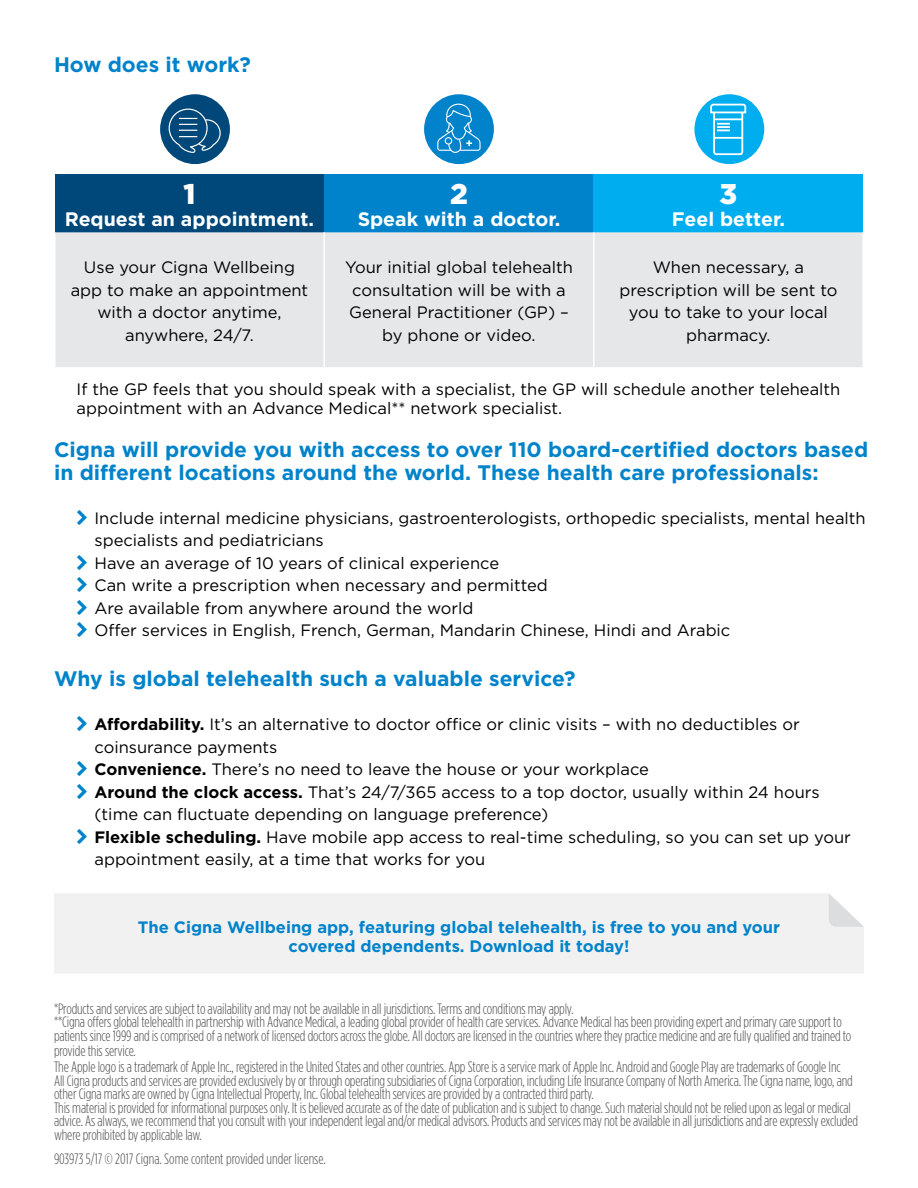
<style>
.page{position:relative;width:918px;height:1188px;background:#fff}
.page>*{position:absolute;margin:0;border:0;box-sizing:border-box;transform-origin:0 0}
.t1{font:900 28.5px "Gotham";color:#fff}
.t2{font:700 21px/22.5px "Gotham";color:#0083ca}
.t3{font:700 19.5px "Gotham";color:#fff}
.t4{font:16.5px/22.5px "Gotham";color:#000101}
.t5{font:700 16.5px/19.5px "Gotham";color:#0083ca;text-align:center}
.t6{font:300 15px/13.5px "Gotham Condensed";letter-spacing:-.01em;color:#4d4d4f}
.s1{font-weight:700}
</style>
<div class="page">
<div style="left:55px;top:174px;width:269px;height:58px;background:#00487a"></div>
<div style="left:324px;top:174px;width:270px;height:58px;background:#0083ca"></div>
<div style="left:594px;top:174px;width:269px;height:58px;background:#00aeef"></div>
<div style="left:56px;top:232px;width:806px;height:135px;background:#e6e7e8"></div>
<hr style="left:324px;top:232px;width:1px;height:135px;background:#fff">
<hr style="left:593px;top:232px;width:1px;height:135px;background:#fff">
<div style="left:160px;top:94px;width:70px;height:70px;background:#00487a;border-radius:50%"></div>
<div style="left:424px;top:94px;width:70px;height:70px;background:#0083ca;border-radius:50%"></div>
<div style="left:694px;top:94px;width:70px;height:70px;background:#00aeef;border-radius:50%"></div>
<svg style="left:437px;top:104px;width:44px;height:49px"></svg>
<svg style="left:710px;top:103px;width:37px;height:53px"></svg>
<svg style="left:169px;top:109px;width:52px;height:44px"></svg>
<div style="left:54px;top:893px;width:810px;height:80px;background:#f1f1f2"></div>
<svg style="left:829px;top:893px;width:35px;height:34px"></svg>
<h2 class="t2" style="left:54px;top:53px;width:199px">How does it work?</h2>
<h1 class="t1" style="left:183px;top:177px;width:14px">1</h1>
<h3 class="t3" style="left:65px;top:208px;width:251px">Request an appointment.</h3>
<h1 class="t1" style="left:450px;top:177px;width:19px">2</h1>
<h3 class="t3" style="left:358px;top:208px;width:204px">Speak with a doctor.</h3>
<h1 class="t1" style="left:720px;top:177px;width:19px">3</h1>
<h3 class="t3" style="left:672px;top:208px;width:115px">Feel better.</h3>
<p class="t4" style="left:71px;top:256px;width:239px;text-align:center">Use your Cigna Wellbeing app to make an appointment with a doctor anytime, anywhere, 24/7.</p>
<p class="t4" style="left:345px;top:256px;width:229px;text-align:center">Your initial global telehealth consultation will be with a<br>General Practitioner (GP) – by phone or video.</p>
<p class="t4" style="left:619px;top:256px;width:220px;text-align:center">When necessary, a prescription will be sent to you to take to your local pharmacy.</p>
<p class="t4" style="left:77px;top:379px;width:765px;line-height:19.5px">If the GP feels that you should speak with a specialist, the GP will schedule another telehealth appointment with an Advance Medical** network specialist.</p>
<h2 class="t2" style="left:54px;top:438px;width:816px">Cigna will provide you with access to over 110 board-certified doctors based in different locations around the world. These health care professionals:</h2>
<p class="t4" style="left:95px;top:506px;width:773px">Include internal medicine physicians, gastroenterologists, orthopedic specialists, mental health specialists and pediatricians<br>Have an average of 10 years of clinical experience<br>Can write a prescription when necessary and permitted<br>Are available from anywhere around the world<br>Offer services in English, French, German, Mandarin Chinese, Hindi and Arabic</p>
<h2 class="t2" style="left:54px;top:667px;width:523px">Why is global telehealth such a valuable service?</h2>
<p class="t4" style="left:95px;top:713px;width:758px"><span class="s1">Affordability.</span> It’s an alternative to doctor office or clinic visits – with no deductibles or coinsurance payments<br><span class="s1">Convenience.</span> There’s no need to leave the house or your workplace<br><span class="s1">Around the clock access.</span> That’s 24/7/365 access to a top doctor, usually within 24 hours (time can fluctuate depending on language preference)<br><span class="s1">Flexible scheduling.</span> Have mobile app access to real-time scheduling, so you can set up your appointment easily, at a time that works for you</p>
<p class="t5" style="left:138px;top:917px;width:644px">The Cigna Wellbeing app, featuring global telehealth, is free to you and your covered dependents. Download it today!</p>
<p class="t6" style="left:54px;top:1001px;width:799px">*Products and services are subject to availability and may not be available in all jurisdictions. Terms and conditions may apply.<br>**Cigna offers global telehealth in partnership with Advance Medical, a leading global provider of health care services. Advance Medical has been providing expert and primary care support to patients since 1999 and is comprised of a network of licensed doctors across the globe. All doctors are licensed in the countries where they practice medicine and are fully qualified and trained to</p>
<p class="t6" style="left:54px;top:1042px;width:788px;line-height:16.5px">provide this service.<br>The Apple logo is a trademark of Apple Inc., registered in the United States and other countries. App Store is a service mark of Apple Inc. Android and Google Play are trademarks of Google Inc</p>
<p class="t6" style="left:54px;top:1073px;width:806px">All Cigna products and services are provided exclusively by or through operating subsidiaries of Cigna Corporation, including Life Insurance Company of North America. The Cigna name, logo, and other Cigna marks are owned by Cigna Intellectual Property, Inc. Global telehealth services are provided by a contracted third party.<br>This material is provided for informational purposes only. It is believed accurate as of the date of publication and is subject to change. Such material should not be relied upon as legal or medical advice. As always, we recommend that you consult with your independent legal and/or medical advisors. Products and services may not be available in all jurisdictions and are expressly excluded where prohibited by applicable law.</p>
<p class="t6" style="left:54px;top:1152px;width:273px">903973 5/17 © 2017 Cigna. Some content provided under license.</p>
</div>
